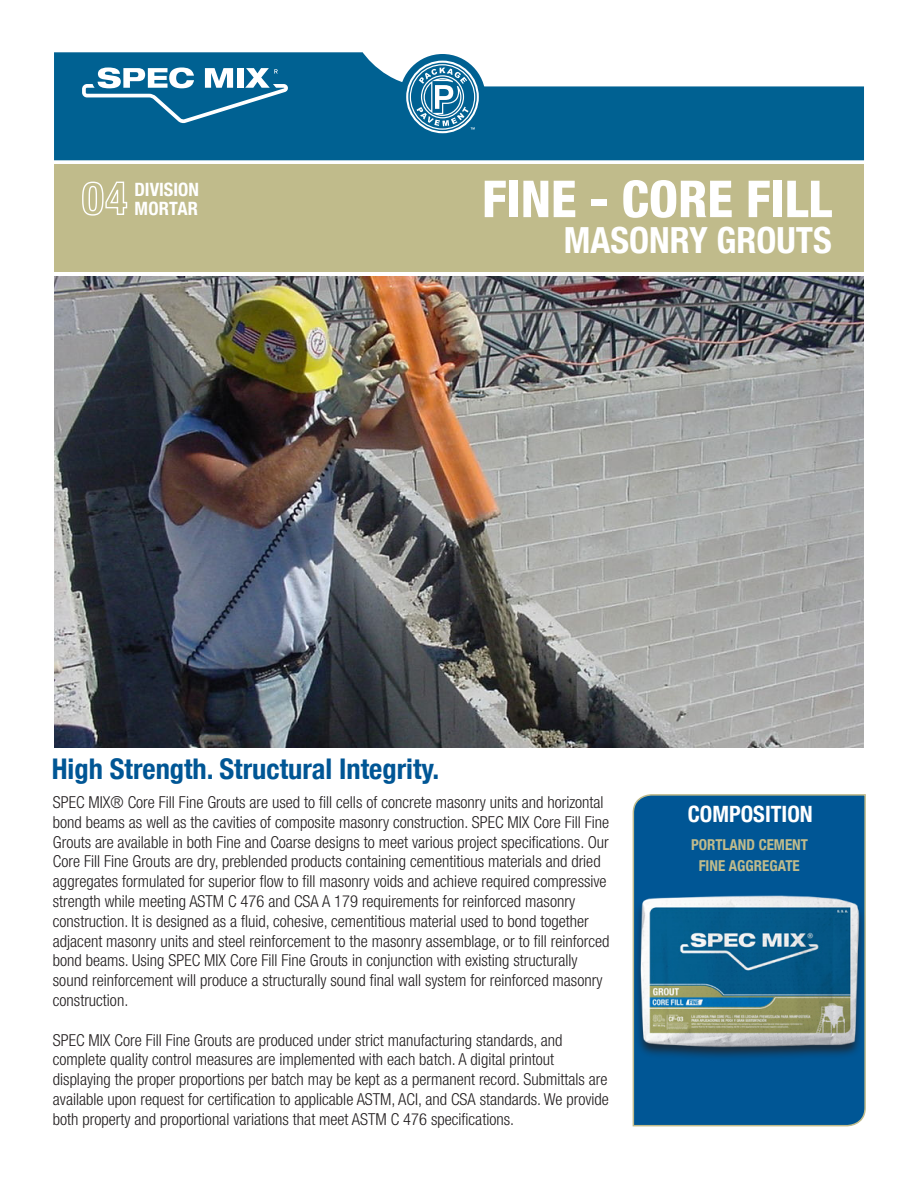
<style>
.page{position:relative;width:918px;height:1188px;background:#fff}
.page>*{position:absolute;margin:0;border:0;box-sizing:border-box;transform-origin:0 0}
.t1{font:800 condensed 51px "Helvetica 87";color:#fff}
.t2{font:700 condensed 36px "Helvetica 77";color:#fff}
.t3{font:700 condensed 28.5px "Helvetica 77";color:#005695}
.t4{font:700 condensed 22.5px "Helvetica 77";color:#fff}
.t5{font:700 condensed 18.3px/18.3px "Helvetica 77";color:#fff}
.t6{font:300 condensed 16.5px/19.8px "Helvetica Neue";color:#231f20}
.t7{font:700 condensed 15px "Helvetica 77";color:#c0bb8b}
</style>
<div class="page">
<img style="left:54px;top:276px;width:810px;height:472px">
<svg style="left:54px;top:52px;width:810px;height:108px;fill:#006192"></svg>
<div style="left:54px;top:164px;width:810px;height:108px;background:#c0bb8b"></div>
<svg style="left:82px;top:181px;width:46px;height:35px"></svg>
<svg style="left:82px;top:68px;width:206px;height:55px"></svg>
<div style="left:632px;top:794px;width:234px;height:333px;background:#005695"></div>
<div style="left:400px;top:54px;width:85px;height:86px;background:#006192;border-radius:50%"></div>
<svg style="left:406px;top:61px;width:73px;height:72px"></svg>
<div style="left:633px;top:894px;width:234px;height:167px;background:#231f20;opacity:.75"></div>
<img style="left:638px;top:895px;width:224px;height:158px">
<p class="t5" style="left:134px;top:181px;width:66px">DIVISION<br>MORTAR</p>
<p class="t1" style="left:482px;top:167px;width:351px">FINE - CORE FILL</p>
<p class="t2" style="left:564px;top:219px;width:270px">MASONRY GROUTS</p>
<p class="t3" style="left:52px;top:752px;width:389px">High Strength. Structural Integrity.</p>
<p class="t6" style="left:53px;top:792px;width:558px">SPEC MIX® Core Fill Fine Grouts are used to fill cells of concrete masonry units and horizontal bond beams as well as the cavities of composite masonry construction. SPEC MIX Core Fill Fine Grouts are available in both Fine and Coarse designs to meet various project specifications. Our Core Fill Fine Grouts are dry, preblended products containing cementitious materials and dried aggregates formulated for superior flow to fill masonry voids and achieve required compressive strength while meeting ASTM C 476 and CSA A 179 requirements for reinforced masonry construction. It is designed as a fluid, cohesive, cementitious material used to bond together adjacent masonry units and steel reinforcement to the masonry assemblage, or to fill reinforced bond beams. Using SPEC MIX Core Fill Fine Grouts in conjunction with existing structurally sound reinforcement will produce a structurally sound final wall system for reinforced masonry construction.</p>
<p class="t6" style="left:53px;top:1030px;width:558px">SPEC MIX Core Fill Fine Grouts are produced under strict manufacturing standards, and complete quality control measures are implemented with each batch. A digital printout displaying the proper proportions per batch may be kept as a permanent record. Submittals are available upon request for certification to applicable ASTM, ACI, and CSA standards. We provide both property and proportional variations that meet ASTM C 476 specifications.</p>
<p class="t4" style="left:688px;top:800px;width:126px">COMPOSITION</p>
<p class="t7" style="left:691px;top:835px;width:118px">PORTLAND CEMENT</p>
<p class="t7" style="left:699px;top:857px;width:103px">FINE AGGREGATE</p>
</div>
